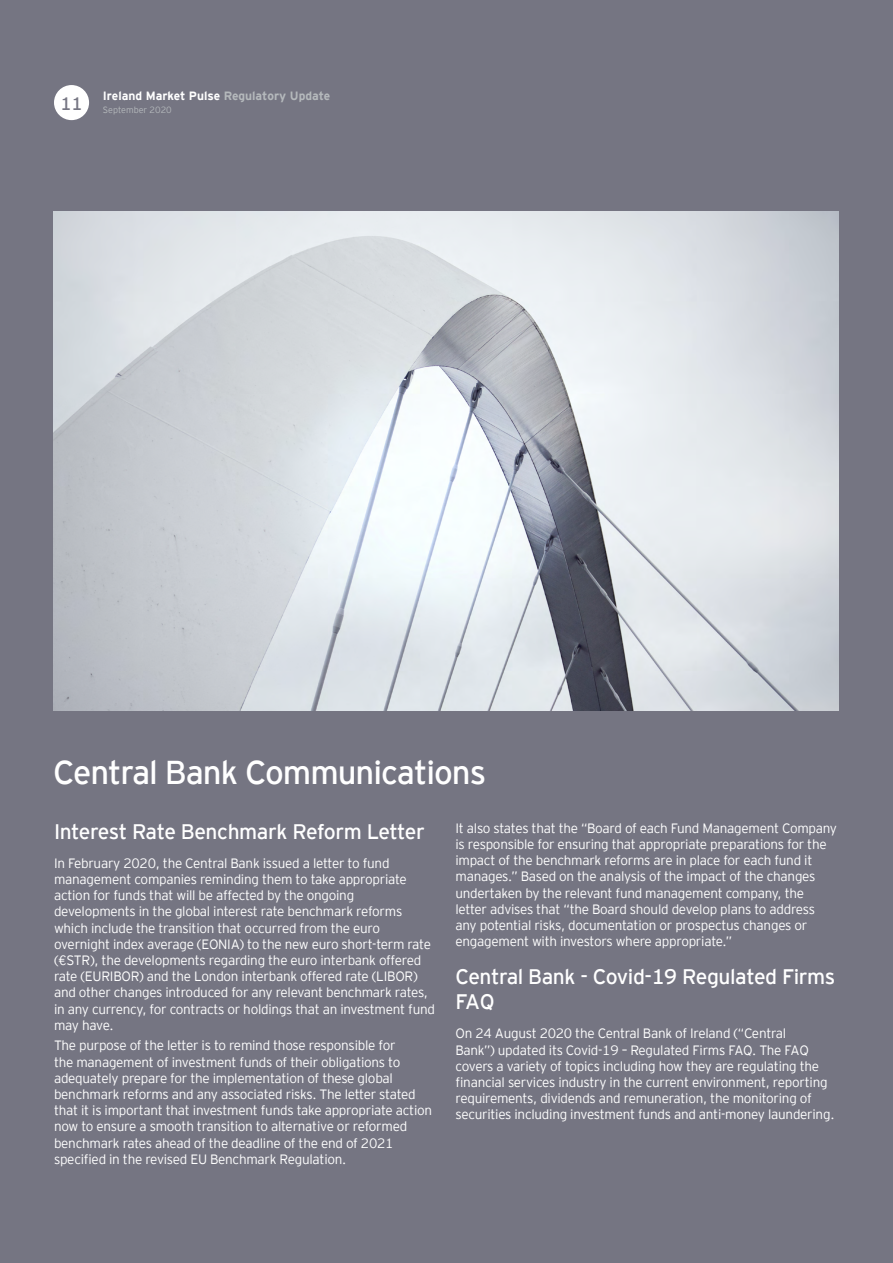
<style>
.page{position:relative;width:893px;height:1263px;background:#757582}
.page>*{position:absolute;margin:0;border:0;box-sizing:border-box;transform-origin:0 0}
.t1{font:33px "EY Interstate";letter-spacing:-.03em;color:#fff}
.t2{font:21px/25.2px "EY Interstate";letter-spacing:-.02em;color:#fff}
.t3{font:18px "EY Interstate";color:#757582}
.t4{font:300 13.5px/16.2px "EY Interstate";letter-spacing:-.02em;color:#fff}
.t5{font:700 12px "EY Interstate";color:#fff}
.t6{font:300 9px "EY Interstate";color:#b5b9bc}
.s1{color:#b5b9bc}
</style>
<div class="page">
<img style="left:53px;top:212px;width:786px;height:498px">
<div style="left:54px;top:85px;width:35px;height:35px;background:#fff;border-radius:50%"></div>
<h3 class="t3" style="left:60px;top:91px;width:24px">11</h3>
<p class="t5" style="left:103px;top:87px;width:229px">Ireland Market Pulse <span class="s1">Regulatory Update</span></p>
<p class="t6" style="left:103px;top:103px;width:70px">September 2020</p>
<h1 class="t1" style="left:53px;top:748px;width:435px">Central Bank Communications</h1>
<h2 class="t2" style="left:54px;top:818px;width:372px">Interest Rate Benchmark Reform Letter</h2>
<p class="t4" style="left:54px;top:854px;width:383px">In February 2020, the Central Bank issued a letter to fund management companies reminding them to take appropriate action for funds that will be affected by the ongoing developments in the global interest rate benchmark reforms which include the transition that occurred from the euro overnight index average (EONIA) to the new euro short-term rate (€STR), the developments regarding the euro interbank offered rate (EURIBOR) and the London interbank offered rate (LIBOR) and other changes introduced for any relevant benchmark rates, in any currency, for contracts or holdings that an investment fund may have.</p>
<p class="t4" style="left:54px;top:1037px;width:380px">The purpose of the letter is to remind those responsible for<br>the management of investment funds of their obligations to adequately prepare for the implementation of these global benchmark reforms and any associated risks. The letter stated that it is important that investment funds take appropriate action now to ensure a smooth transition to alternative or reformed benchmark rates ahead of the deadline of the end of 2021 specified in the revised EU Benchmark Regulation.</p>
<p class="t4" style="left:455px;top:819px;width:383px">It also states that the “Board of each Fund Management Company is responsible for ensuring that appropriate preparations for the impact of the benchmark reforms are in place for each fund it manages.” Based on the analysis of the impact of the changes undertaken by the relevant fund management company, the letter advises that “the Board should develop plans to address any potential risks, documentation or prospectus changes or engagement with investors where appropriate.”</p>
<h2 class="t2" style="left:455px;top:963px;width:381px">Central Bank - Covid-19 Regulated Firms<br>FAQ</h2>
<p class="t4" style="left:455px;top:1025px;width:380px">On 24 August 2020 the Central Bank of Ireland (“Central<br>Bank”) updated its Covid-19 – Regulated Firms FAQ. The FAQ covers a variety of topics including how they are regulating the financial services industry in the current environment, reporting requirements, dividends and remuneration, the monitoring of securities including investment funds and anti-money laundering.</p>
</div>
